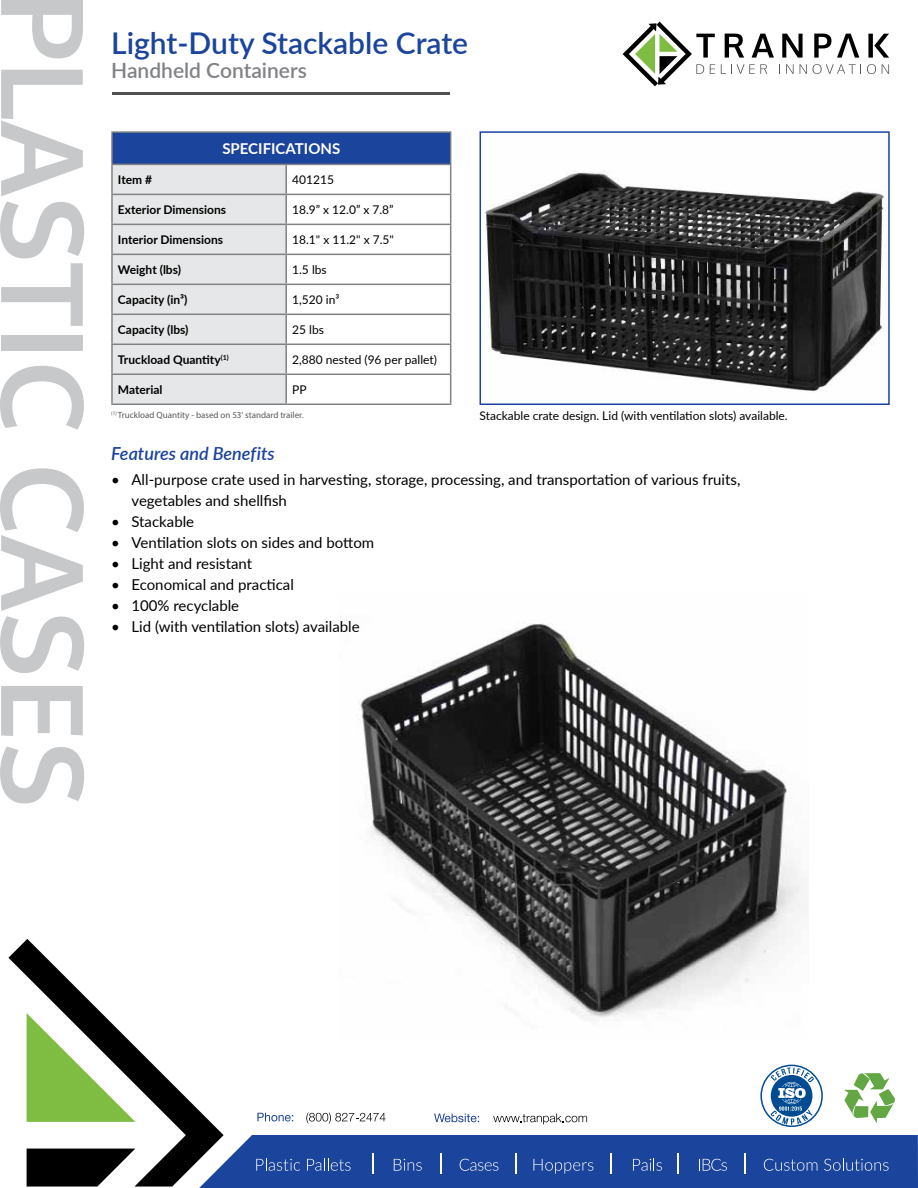
<style>
.page{position:relative;width:918px;height:1188px;background:#fff}
.page>*{position:absolute;margin:0;border:0;box-sizing:border-box;transform-origin:0 0}
.t1{font:600 30px "Lato";color:#1b449c}
.t2{font:600 21px "Lato";color:#808285}
.t3{font:italic 600 18px "Lato";color:#1b449c}
.t4{font:15px/21px "Lato";color:#000}
.t5{font:700 15px "Lato";color:#fff}
.t6{font:12px "Lato";color:#000}
.t7{font:700 12px "Lato";color:#000}
.t8{font:9px "Myriad Pro";color:#58595b}
</style>
<div class="page">
<svg style="left:1px;top:0;width:82px;height:58px"></svg>
<svg style="left:1px;top:70px;width:82px;height:126px"></svg>
<svg style="left:0;top:202px;width:84px;height:124px"></svg>
<div style="left:1px;top:336px;width:82px;height:15px;background:#c7c8ca"></div>
<svg style="left:0;top:366px;width:84px;height:64px"></svg>
<svg style="left:0;top:468px;width:84px;height:205px"></svg>
<svg style="left:1px;top:686px;width:82px;height:50px"></svg>
<svg style="left:0;top:747px;width:84px;height:56px"></svg>
<svg style="left:721px;top:64px;width:46px;height:10px"></svg>
<svg style="left:786px;top:64px;width:8px;height:10px"></svg>
<svg style="left:800px;top:64px;width:7px;height:10px"></svg>
<svg style="left:813px;top:64px;width:63px;height:10px"></svg>
<svg style="left:882px;top:64px;width:7px;height:10px"></svg>
<svg style="left:623px;top:22px;width:92px;height:64px"></svg>
<svg style="left:725px;top:34px;width:19px;height:24px"></svg>
<svg style="left:752px;top:34px;width:22px;height:24px"></svg>
<svg style="left:782px;top:34px;width:21px;height:24px"></svg>
<svg style="left:814px;top:34px;width:17px;height:24px"></svg>
<svg style="left:837px;top:34px;width:22px;height:24px"></svg>
<svg style="left:868px;top:34px;width:21px;height:24px"></svg>
<svg style="left:199px;top:1135px;width:719px;height:53px;background:#254ca0"></svg>
<svg style="left:306px;top:1113px;width:80px;height:11px"></svg>
<svg style="left:257px;top:1113px;width:36px;height:8px"></svg>
<svg style="left:493px;top:1114px;width:94px;height:10px"></svg>
<svg style="left:434px;top:1114px;width:45px;height:8px"></svg>
<svg style="left:8px;top:939px;width:216px;height:248px"></svg>
<svg style="left:27px;top:1149px;width:108px;height:38px"></svg>
<svg style="left:27px;top:1013px;width:108px;height:109px"></svg>
<div style="left:111px;top:91px;width:341px;height:6px;background:#000;opacity:.4"></div>
<img style="left:357px;top:622px;width:448px;height:399px">
<div style="left:112px;top:132px;width:339px;height:32px;background:#1b449c"></div>
<div style="left:113px;top:165px;width:172px;height:239px;background:#e6e7e8"></div>
<hr style="left:111px;top:131px;width:175px;height:2px;background:#808285">
<hr style="left:111px;top:133px;width:2px;height:31px;background:#808285">
<hr style="left:286px;top:131px;width:165px;height:2px;background:#808285">
<hr style="left:450px;top:133px;width:1px;height:31px;background:#808285">
<hr style="left:285px;top:225px;width:2px;height:29px;background:#808285">
<hr style="left:285px;top:255px;width:2px;height:29px;background:#808285">
<hr style="left:285px;top:285px;width:2px;height:29px;background:#808285">
<hr style="left:285px;top:315px;width:2px;height:29px;background:#808285">
<hr style="left:285px;top:345px;width:2px;height:29px;background:#808285">
<hr style="left:111px;top:375px;width:2px;height:29px;background:#808285">
<hr style="left:285px;top:375px;width:2px;height:29px;background:#808285">
<hr style="left:111px;top:404px;width:175px;height:1px;background:#808285">
<hr style="left:286px;top:404px;width:165px;height:1px;background:#808285">
<hr style="left:111px;top:164px;width:175px;height:1px;background:#808285">
<hr style="left:111px;top:165px;width:2px;height:29px;background:#808285">
<hr style="left:286px;top:164px;width:165px;height:1px;background:#808285">
<hr style="left:285px;top:165px;width:2px;height:29px;background:#808285">
<hr style="left:111px;top:194px;width:175px;height:1px;background:#808285">
<hr style="left:111px;top:195px;width:2px;height:29px;background:#808285">
<hr style="left:286px;top:194px;width:165px;height:1px;background:#808285">
<hr style="left:285px;top:195px;width:2px;height:29px;background:#808285">
<hr style="left:111px;top:224px;width:175px;height:1px;background:#808285">
<hr style="left:111px;top:225px;width:2px;height:29px;background:#808285">
<hr style="left:286px;top:224px;width:165px;height:1px;background:#808285">
<hr style="left:111px;top:254px;width:175px;height:1px;background:#808285">
<hr style="left:111px;top:255px;width:2px;height:29px;background:#808285">
<hr style="left:286px;top:254px;width:165px;height:1px;background:#808285">
<hr style="left:111px;top:284px;width:175px;height:1px;background:#808285">
<hr style="left:111px;top:285px;width:2px;height:29px;background:#808285">
<hr style="left:286px;top:284px;width:165px;height:1px;background:#808285">
<hr style="left:111px;top:314px;width:175px;height:1px;background:#808285">
<hr style="left:111px;top:315px;width:2px;height:29px;background:#808285">
<hr style="left:286px;top:314px;width:165px;height:1px;background:#808285">
<hr style="left:111px;top:344px;width:175px;height:1px;background:#808285">
<hr style="left:286px;top:344px;width:165px;height:1px;background:#808285">
<hr style="left:111px;top:345px;width:2px;height:29px;background:#808285">
<svg style="left:450px;top:165px;width:1px;height:239px"></svg>
<hr style="left:111px;top:374px;width:175px;height:1px;background:#808285">
<hr style="left:286px;top:374px;width:165px;height:1px;background:#808285">
<img style="left:485px;top:172px;width:402px;height:220px">
<div style="left:480px;top:131px;width:410px;height:274px;border:2px solid #1b449c"></div>
<svg style="left:844px;top:1073px;width:51px;height:51px"></svg>
<svg style="left:761px;top:1065px;width:61px;height:61px"></svg>
<div style="left:760px;top:1065px;width:63px;height:62px;border:2px solid #004b91;border-radius:50%"></div>
<svg style="left:771px;top:1067px;width:43px;height:58px"></svg>
<h1 class="t1" style="left:111px;top:21px;width:359px">Light-Duty Stackable Crate</h1>
<h2 class="t2" style="left:111px;top:55px;width:197px">Handheld Containers</h2>
<p class="t5" style="left:222px;top:138px;width:119px">SPECIFICATIONS</p>
<p class="t7" style="left:118px;top:171px;width:36px">Item #</p>
<p class="t6" style="left:292px;top:171px;width:43px">401215</p>
<p class="t7" style="left:118px;top:201px;width:110px">Exterior Dimensions</p>
<p class="t6" style="left:292px;top:201px;width:103px">18.9” x 12.0” x 7.8”</p>
<p class="t7" style="left:118px;top:231px;width:107px">Interior Dimensions</p>
<p class="t6" style="left:292px;top:231px;width:103px">18.1" x 11.2" x 7.5"</p>
<p class="t7" style="left:118px;top:261px;width:65px">Weight (lbs)</p>
<p class="t6" style="left:292px;top:261px;width:36px">1.5 lbs</p>
<p class="t7" style="left:118px;top:291px;width:71px">Capacity (in³)</p>
<p class="t6" style="left:292px;top:291px;width:49px">1,520 in³</p>
<p class="t7" style="left:118px;top:321px;width:72px">Capacity (lbs)</p>
<p class="t6" style="left:292px;top:321px;width:33px">25 lbs</p>
<p class="t7" style="left:118px;top:351px;width:112px">Truckload Quantity<sup>(1)</sup></p>
<p class="t6" style="left:292px;top:351px;width:146px">2,880 nested (96 per pallet)</p>
<p class="t7" style="left:118px;top:381px;width:46px">Material</p>
<p class="t6" style="left:292px;top:381px;width:16px">PP</p>
<p class="t8" style="left:111px;top:409px;width:194px"><sup>(1)</sup> Truckload Quantity - based on 53' standard trailer.</p>
<p class="t6" style="left:480px;top:407px;width:310px">Stackable crate design. Lid (with ventilation slots) available.</p>
<p class="t3" style="left:111px;top:440px;width:165px">Features and Benefits</p>
<p class="t4" style="left:131px;top:469px;width:611px;text-indent:-20px">• All-purpose crate used in harvesting, storage, processing, and transportation of various fruits, vegetables and shellfish</p>
<p class="t4" style="left:111px;top:511px;width:84px">• Stackable</p>
<p class="t4" style="left:111px;top:532px;width:265px">• Ventilation slots on sides and bottom</p>
<p class="t4" style="left:111px;top:553px;width:143px">• Light and resistant</p>
<p class="t4" style="left:111px;top:574px;width:184px">• Economical and practical</p>
<p class="t4" style="left:111px;top:595px;width:129px">• 100% recyclable</p>
<p class="t4" style="left:111px;top:616px;width:250px">• Lid (with ventilation slots) available</p>
</div>
